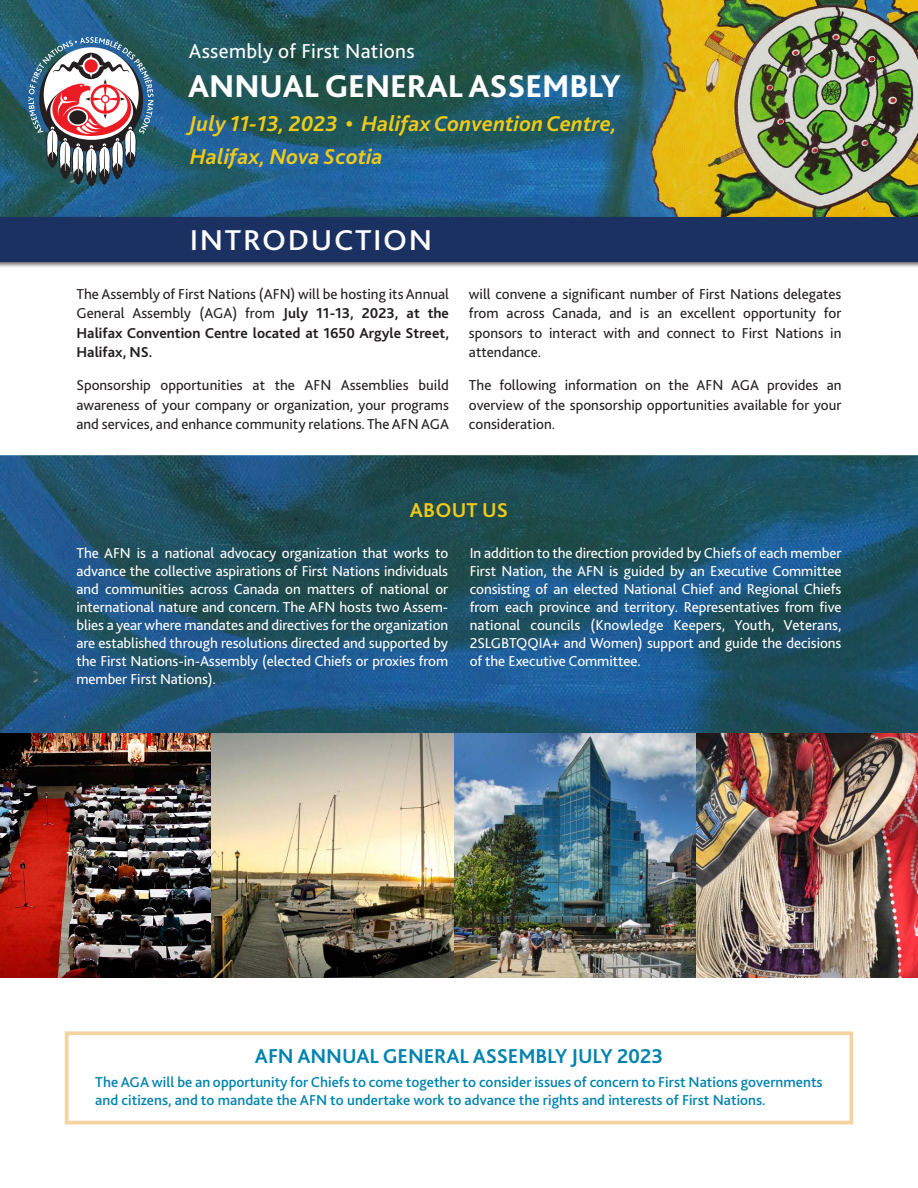
<style>
.page{position:relative;width:918px;height:1188px;background:#fff}
.page>*{position:absolute;margin:0;border:0;box-sizing:border-box;transform-origin:0 0}
.t1{font:800 33px "Bliss 2";letter-spacing:-.005em;color:#fff}
.t2{font:500 30px "Bliss 2";letter-spacing:.05em;color:#fff;scale:1.05 1}
.t3{font:italic 700 22.5px/33.6px "Bliss 2";letter-spacing:.005em;color:#f0ca17}
.t4{font:700 21px "Bliss 2";letter-spacing:-.005em;color:#0083ae}
.t5{font:21px "Bliss 2";letter-spacing:.015em;color:#fff}
.t6{font:700 21px "Bliss 2";letter-spacing:.01em;color:#f0ca17}
.t7{font:15px/18px "Bliss 2";letter-spacing:-.005em;color:#fff;text-align:justify}
.Body{font:15px/19.5px "Bliss 2";color:#231f20;text-align:justify}
.t8{font:500 15px/18px "Bliss 2";color:#0083ae}
.Body-2{font:700 15px/19.5px "Bliss 2";color:#231f20;text-align:justify}
.s1{font-weight:400}
</style>
<div class="page">
<img style="left:0;top:456px;width:918px;height:277px">
<img style="left:0;top:0;width:918px;height:215px">
<svg style="left:28px;top:37px;width:126px;height:149px"></svg>
<img style="left:0;top:733px;width:212px;height:244px">
<img style="left:212px;top:733px;width:706px;height:244px">
<div style="left:65px;top:1031px;width:788px;height:93px;border:4px solid #f5d3a1"></div>
<div style="left:0;top:215px;width:918px;height:53px;background:#231f20;opacity:.75"></div>
<div style="left:0;top:218px;width:918px;height:44px;background:#1b3162"></div>
<p class="t5" style="left:189px;top:38px;width:227px">Assembly of First Nations</p>
<p class="t1" style="left:188px;top:66px;width:434px">ANNUAL GENERAL ASSEMBLY</p>
<p class="t3" style="left:189px;top:106px;width:429px">July 11-13, 2023 • Halifax Convention Centre,<br>Halifax, Nova Scotia</p>
<p class="t2" style="left:190px;top:221px;width:232px">INTRODUCTION</p>
<p class="Body-2" style="left:76px;top:284px;width:374px"><span class="s1">The Assembly of First Nations (AFN) will be hosting its Annual General Assembly (AGA) from</span> July 11-13, 2023, at the Halifax Convention Centre located at 1650 Argyle Street, Halifax, NS.</p>
<p class="Body" style="left:76px;top:375px;width:374px">Sponsorship opportunities at the AFN Assemblies build awareness of your company or organization, your programs and services, and enhance community relations. The AFN AGA</p>
<p class="Body" style="left:469px;top:284px;width:374px">will convene a significant number of First Nations delegates from across Canada, and is an excellent opportunity for sponsors to interact with and connect to First Nations in attendance.</p>
<p class="Body" style="left:469px;top:375px;width:374px">The following information on the AFN AGA provides an overview of the sponsorship opportunities available for your consideration.</p>
<p class="t6" style="left:410px;top:497px;width:100px">ABOUT US</p>
<p class="t7" style="left:76px;top:544px;width:373px">The AFN is a national advocacy organization that works to advance the collective aspirations of First Nations individuals and communities across Canada on matters of national or international nature and concern. The AFN hosts two Assem&shy;blies a year where mandates and directives for the organization are established through resolutions directed and supported by the First Nations-in-Assembly (elected Chiefs or proxies from member First Nations).</p>
<p class="t7" style="left:470px;top:544px;width:373px">In addition to the direction provided by Chiefs of each member First Nation, the AFN is guided by an Executive Committee consisting of an elected National Chief and Regional Chiefs from each province and territory. Representatives from five national councils (Knowledge Keepers, Youth, Veterans, 2SLGBTQQIA+ and Women) support and guide the decisions of the Executive Committee.</p>
<p class="t4" style="left:255px;top:1043px;width:410px">AFN ANNUAL GENERAL ASSEMBLY JULY 2023</p>
<p class="t8" style="left:95px;top:1072px;width:729px">The AGA will be an opportunity for Chiefs to come together to consider issues of concern to First Nations governments and citizens, and to mandate the AFN to undertake work to advance the rights and interests of First Nations.</p>
</div>
